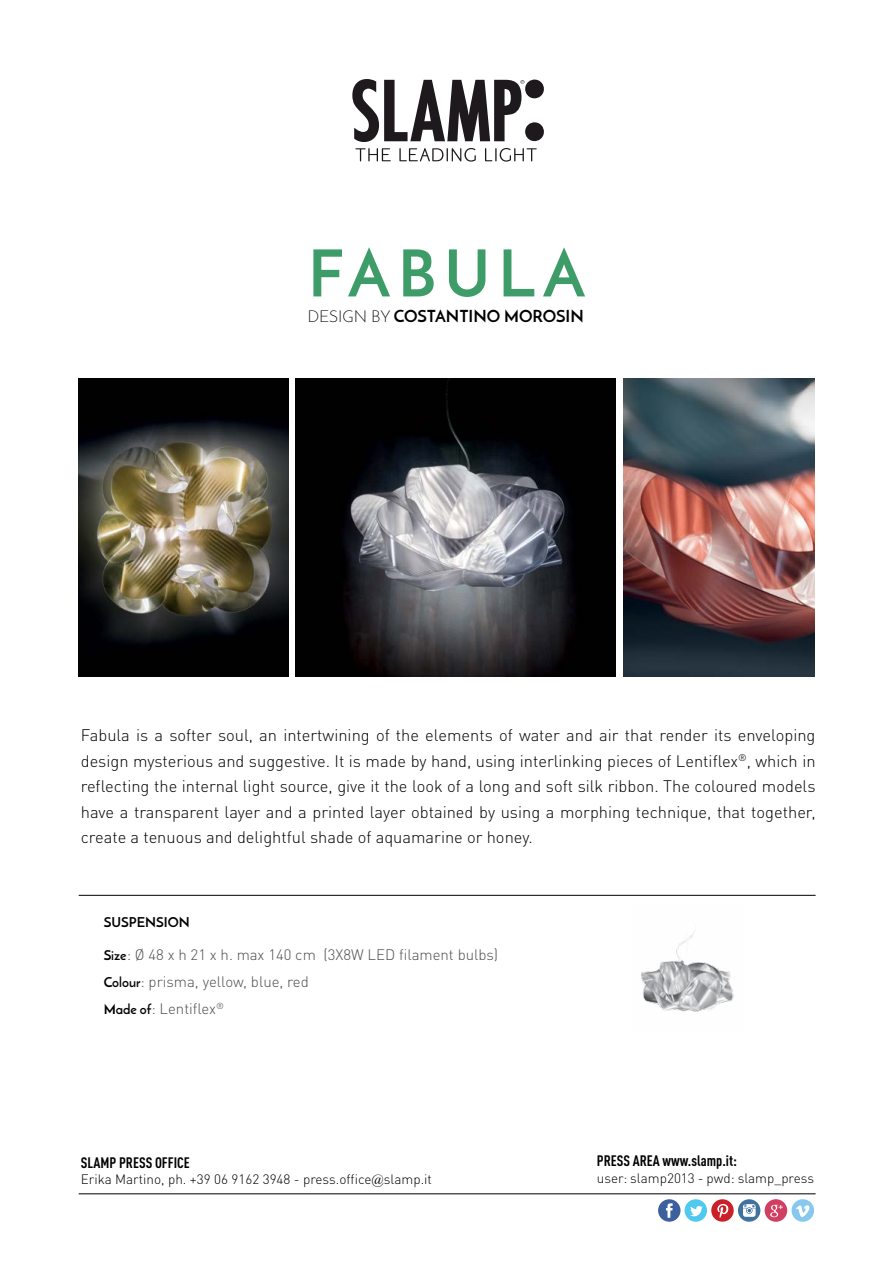
<style>
.page{position:relative;width:893px;height:1263px;background:#fff}
.page>*{position:absolute;margin:0;border:0;box-sizing:border-box;transform-origin:0 0}
.t1{font:700 64.5px "Josefin Sans";letter-spacing:.12em;color:#3e9c68}
.t2{font:300 16.5px/25.5px "DIN Pro";color:#000;text-align:justify}
.t3{font:700 16.5px "Josefin Sans";color:#000}
.t4{font:300 15px/27px "DIN Pro";color:#4d4d4f}
.t5{font:700 condensed 15px "DIN Pro";color:#000}
.t6{font:300 13.5px "DIN Pro";color:#000}
.t7{font:700 13.5px "Josefin Sans";color:#000}
.s1{font-weight:300}
.s2{font-family:"Josefin Sans";font-weight:700;font-size:13.5px;color:#000}
.s3{font-family:"Times New Roman";font-weight:400}
</style>
<div class="page">
<hr style="left:79px;top:895px;width:737px;height:1px;background:#000">
<img style="left:79px;top:379px;width:209px;height:297px">
<hr style="left:79px;top:1193px;width:737px;height:1px;background:#000">
<svg style="left:658px;top:1199px;width:156px;height:23px"></svg>
<svg style="left:352px;top:79px;width:192px;height:83px"></svg>
<img style="left:295px;top:379px;width:321px;height:297px">
<img style="left:624px;top:379px;width:190px;height:297px">
<img style="left:641px;top:930px;width:93px;height:82px">
<h1 class="t1" style="left:308px;top:233px;width:279px">FABULA</h1>
<p class="t3" style="left:307px;top:306px;width:278px"><span class="s1">DESIGN BY</span> COSTANTINO MOROSIN</p>
<p class="t2" style="left:81px;top:721px;width:736px">Fabula is a softer soul, an intertwining of the elements of water and air that render its enveloping design mysterious and suggestive. It is made by hand, using interlinking pieces of Lentiflex<sup>®</sup>, which in reflecting the internal light source, give it the look of a long and soft silk ribbon. The coloured models have a transparent layer and a printed layer obtained by using a morphing technique, that together, create a tenuous and delightful shade of aquamarine or honey.</p>
<p class="t7" style="left:104px;top:914px;width:87px">SUSPENSION</p>
<p class="t4" style="left:104px;top:940px;width:396px"><span class="s2">Size</span>: Ø 48 x h 21 x h. max 140 cm (3X8W LED filament bulbs)<br><span class="s2">Colour</span>: prisma, yellow, blue, red<br><span class="s2">Made of</span>: Lentiflex<sup>®</sup></p>
<p class="t5" style="left:81px;top:1151px;width:111px">SLAMP PRESS OFFICE</p>
<p class="t6" style="left:81px;top:1169px;width:353px">Erika Martino, ph. +39 06 9162 3948 - press.office<span class="s3">@</span>slamp.it</p>
<p class="t5" style="left:597px;top:1149px;width:142px">PRESS AREA www.slamp.it:</p>
<p class="t6" style="left:597px;top:1167px;width:219px">user: slamp2013 - pwd: slamp_press</p>
</div>
